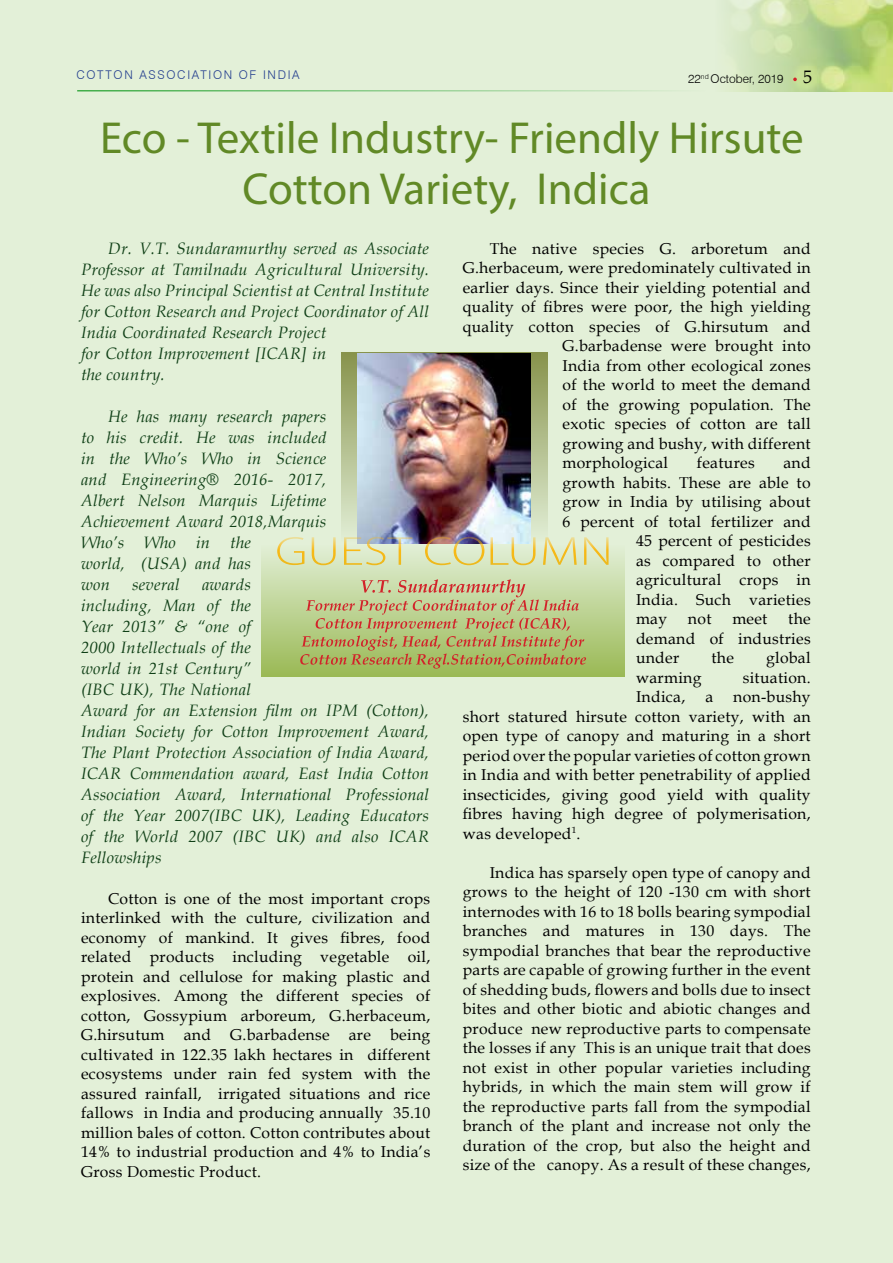
<style>
.page{position:relative;width:893px;height:1263px;background:#e3f0d8}
.page>*{position:absolute;margin:0;border:0;box-sizing:border-box;transform-origin:0 0}
.t1{font:45px/51px "Myriad Pro";color:#618926;text-align:center}
.t2{font:italic 16.5px/21px "Book Antiqua";letter-spacing:.015em;color:#0f3f16}
.t3{font:15.75px/19.5px "Book Antiqua";letter-spacing:.02em;color:#000;text-align:justify}
.t4{font:300 12px "Swiss 721 BT";letter-spacing:.14em;color:#25408f}
.t5{font:300 12px "Swiss 721 BT";color:#000}
.s1{font-family:"Book Antiqua";font-weight:400;font-size:18px}
</style>
<div class="page">
<img style="left:727px;top:0;width:166px;height:91px">
<hr style="left:77px;top:90px;width:628px;height:2px;background:#41ad49">
<svg style="left:793px;top:78px;width:4px;height:3px"></svg>
<div style="left:341px;top:352px;width:206px;height:190px;background:linear-gradient(to bottom,#87924b,#e1eed5)"></div>
<img style="left:357px;top:353px;width:173px;height:184px">
<img style="left:279px;top:537px;width:330px;height:7px">
<svg style="left:262px;top:544px;width:363px;height:132px"></svg>
<svg style="left:300px;top:579px;width:286px;height:89px;background:#bbb57a"></svg>
<p class="t4" style="left:76px;top:67px;width:225px">COTTON ASSOC IATION OF INDIA</p>
<p class="t5" style="left:688px;top:71px;width:126px">22<sup>ND</sup> OCTOBER, 2019 <span class="s1">5</span></p>
<h1 class="t1" style="left:100px;top:111px;width:705px">Eco - Textile Industry- Friendly Hirsute<br>Cotton Variety, Indica</h1>
<p class="t2" style="left:81px;top:237px;width:350px;text-indent:27px">Dr. V.T. Sundaramurthy served as Associate Professor at Tamilnadu Agricultural University.<br>He was also Principal Scientist at Central Institute for Cotton Research and Project Coordinator of All India Coordinated Research Project<br>for Cotton Improvement [ICAR] in<br>the country.</p>
<p class="t2" style="left:81px;top:406px;width:247px;text-indent:27px">He has many research papers to his credit. He was included in the Who’s Who in Science and Engineering® 2016- 2017,<br>Albert Nelson Marquis Lifetime<br>Achievement Award 2018,Marquis<br>Who’s Who in the<br>world, (USA) and has<br>won</p>
<p class="t2" style="left:81px;top:574px;width:350px;text-indent:121px">awards<br>including, Man of the<br>Year 2013” &amp; “one of<br>2000 Intellectuals of the<br>world in 21st Century”<br>(IBC UK), The National<br>Award for an Extension film on IPM (Cotton),<br>Indian Society for Cotton Improvement Award,<br>The Plant Protection Association of India Award,<br>ICAR Commendation award, East India Cotton<br>Association Award, International Professional of the Year 2007(IBC UK), Leading Educators of the World 2007 (IBC UK) and also ICAR<br>Fellowships</p>
<p class="t3" style="left:81px;top:888px;width:351px;text-indent:27px">Cotton is one of the most important crops interlinked with the culture, civilization and economy of mankind. It gives fibres, food related products including vegetable oil, protein and cellulose for making plastic and explosives. Among the different species of cotton, Gossypium arboreum, G.herbaceum, G.hirsutum and G.barbadense are being cultivated in 122.35 lakh hectares in different ecosystems under rain fed system with the assured rainfall, irrigated situations and rice fallows in India and producing annually 35.10 million bales of cotton. Cotton contributes about 14% to industrial production and 4% to India’s Gross Domestic Product.</p>
<p class="t2" style="left:132px;top:574px;width:49px">several</p>
<p class="t3" style="left:490px;top:238px;width:322px">The native species G. arboretum and</p>
<p class="t3" style="left:463px;top:258px;width:350px">G.herbaceum, were predominately cultivated in</p>
<p class="t3" style="left:463px;top:277px;width:349px">earlier days. Since their yielding potential and</p>
<p class="t3" style="left:463px;top:297px;width:349px">quality of fibres were poor, the high yielding</p>
<p class="t3" style="left:463px;top:316px;width:349px">quality cotton species of G.hirsutum and</p>
<p class="t3" style="left:562px;top:336px;width:250px">G.barbadense were brought into</p>
<p class="t3" style="left:562px;top:355px;width:250px">India from other ecological zones</p>
<p class="t3" style="left:562px;top:375px;width:250px">of the world to meet the demand</p>
<p class="t3" style="left:562px;top:394px;width:250px">of the growing population. The</p>
<p class="t3" style="left:562px;top:414px;width:250px">exotic species of cotton are tall</p>
<p class="t3" style="left:562px;top:433px;width:250px">growing and bushy, with different</p>
<p class="t3" style="left:562px;top:453px;width:107px">morphological</p>
<p class="t3" style="left:697px;top:453px;width:59px">features</p>
<p class="t3" style="left:783px;top:453px;width:29px">and</p>
<p class="t3" style="left:562px;top:472px;width:250px">growth habits. These are able to</p>
<p class="t3" style="left:562px;top:492px;width:250px">grow in India by utilising about</p>
<p class="t3" style="left:562px;top:511px;width:250px">6 percent of total fertilizer and</p>
<p class="t3" style="left:636px;top:531px;width:176px">45 percent of pesticides</p>
<p class="t3" style="left:636px;top:550px;width:176px">as compared to other</p>
<p class="t3" style="left:636px;top:570px;width:176px">agricultural crops in</p>
<p class="t3" style="left:636px;top:589px;width:176px">India. Such varieties</p>
<p class="t3" style="left:636px;top:609px;width:33px">may</p>
<p class="t3" style="left:688px;top:609px;width:25px">not</p>
<p class="t3" style="left:732px;top:609px;width:37px">meet</p>
<p class="t3" style="left:636px;top:609px;width:176px;text-indent:152px">the demand of industries under</p>
<p class="t3" style="left:711px;top:648px;width:24px">the</p>
<p class="t3" style="left:766px;top:648px;width:46px">global</p>
<p class="t3" style="left:636px;top:667px;width:67px">warming</p>
<p class="t3" style="left:743px;top:667px;width:70px">situation.</p>
<p class="t3" style="left:636px;top:687px;width:51px">Indica,</p>
<p class="t3" style="left:705px;top:687px;width:9px">a</p>
<p class="t3" style="left:463px;top:687px;width:350px;text-indent:270px">non-bushy short statured hirsute cotton variety, with an open type of canopy and maturing in a short period over the popular varieties of cotton grown in India and with better penetrability of applied insecticides, giving good yield with quality fibres having high degree of polymerisation, was developed<sup>1</sup>.</p>
<p class="t3" style="left:463px;top:862px;width:350px;text-indent:27px">Indica has sparsely open type of canopy and grows to the height of 120 -130 cm with short internodes with 16 to 18 bolls bearing sympodial branches and matures in 130 days. The sympodial branches that bear the reproductive parts are capable of growing further in the event of shedding buds, flowers and bolls due to insect bites and other biotic and abiotic changes and produce new reproductive parts to compensate the losses if any This is an unique trait that does not exist in other popular varieties including hybrids, in which the main stem will grow if the reproductive parts fall from the sympodial branch of the plant and increase not only the duration of the crop, but also the height and size of the canopy. As a result of these changes,</p>
</div>
